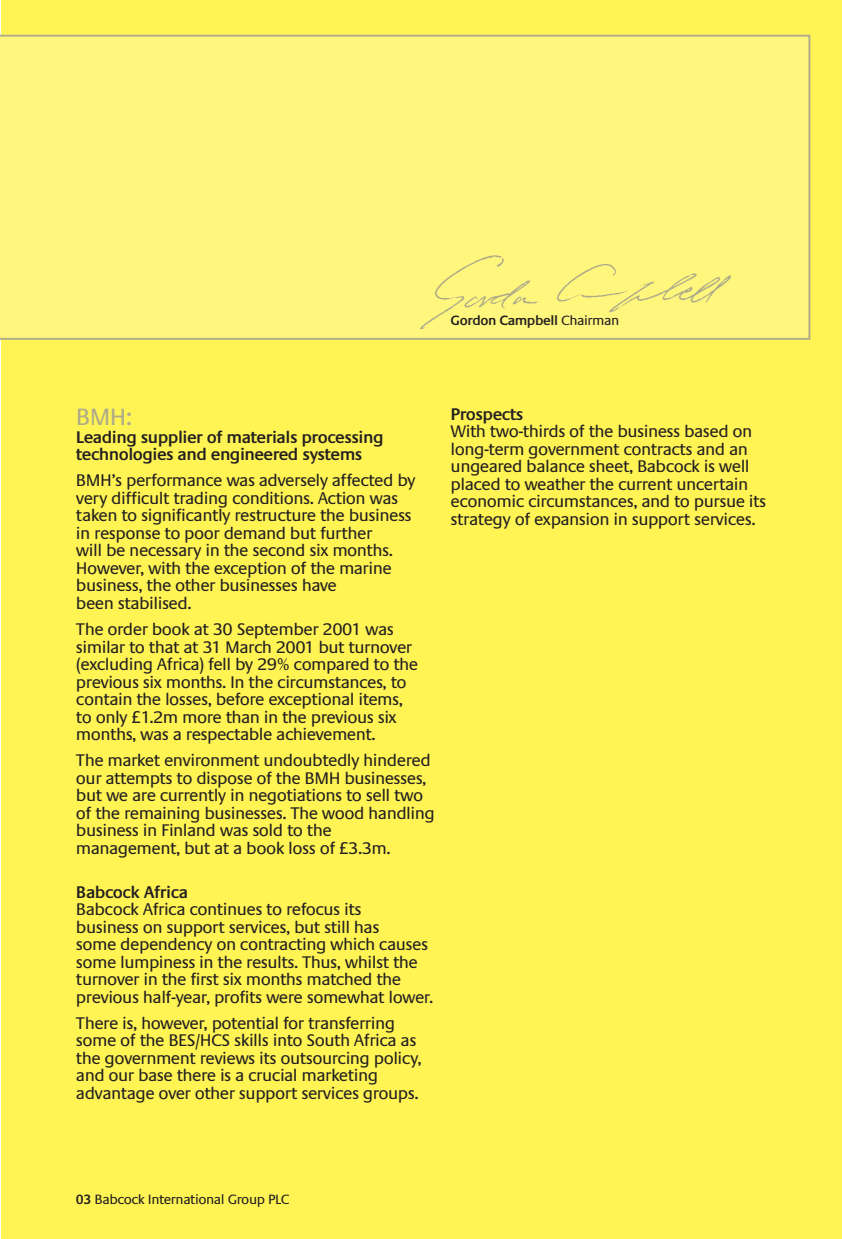
<style>
.page{position:relative;width:842px;height:1239px;background:#fff}
.page>*{position:absolute;margin:0;border:0;box-sizing:border-box;transform-origin:0 0}
.t1{font:24.5px "Praxis EF";color:#afab89}
.t2{font:17.5px/17.5px "Praxis EF";letter-spacing:-.03em;color:#231f20}
.t3{font:600 17.5px/17.5px "Praxis EF";letter-spacing:-.03em;color:#231f20}
.t4{font:14px "Praxis EF";letter-spacing:-.03em;color:#231f20}
.t5{font:600 14px "Praxis EF";letter-spacing:-.03em;color:#231f20}
.s1{font-weight:400}
.s2{font-weight:600}
</style>
<div class="page">
<div style="left:2px;top:0;width:840px;height:1239px;background:#fff454"></div>
<div style="left:0;top:35px;width:810px;height:305px;background:#fff67e"></div>
<img style="left:419px;top:254px;width:313px;height:76px">
<p class="t5" style="left:450px;top:315px;width:170px">Gordon Campbell <span class="s1">Chairman</span></p>
<h1 class="t1" style="left:76px;top:409px;width:58px">BMH:</h1>
<p class="t3" style="left:76px;top:430px;width:309px">Leading supplier of materials processing technologies and engineered systems</p>
<p class="t2" style="left:76px;top:474px;width:341px">BMH’s performance was adversely affected by very difficult trading conditions. Action was taken to significantly restructure the business in response to poor demand but further<br>will be necessary in the second six months.<br>However, with the exception of the marine business, the other businesses have<br>been stabilised.</p>
<p class="t2" style="left:76px;top:623px;width:344px">The order book at 30 September 2001 was similar to that at 31 March 2001 but turnover (excluding Africa) fell by 29% compared to the previous six months. In the circumstances, to contain the losses, before exceptional items, to only £1.2m more than in the previous six months, was a respectable achievement.</p>
<p class="t2" style="left:76px;top:754px;width:360px">The market environment undoubtedly hindered our attempts to dispose of the BMH businesses, but we are currently in negotiations to sell two of the remaining businesses. The wood handling business in Finland was sold to the management, but at a book loss of £3.3m.</p>
<p class="t3" style="left:76px;top:885px;width:114px">Babcock Africa</p>
<p class="t2" style="left:76px;top:903px;width:359px">Babcock Africa continues to refocus its<br>business on support services, but still has<br>some dependency on contracting which causes some lumpiness in the results. Thus, whilst the turnover in the first six months matched the previous half-year, profits were somewhat lower.</p>
<p class="t2" style="left:76px;top:1016px;width:347px">There is, however, potential for transferring some of the BES/HCS skills into South Africa as the government reviews its outsourcing policy, and our base there is a crucial marketing advantage over other support services groups.</p>
<p class="t3" style="left:450px;top:407px;width:74px">Prospects</p>
<p class="t2" style="left:450px;top:425px;width:317px">With two-thirds of the business based on long-term government contracts and an ungeared balance sheet, Babcock is well placed to weather the current uncertain economic circumstances, and to pursue its strategy of expansion in support services.</p>
<p class="t4" style="left:76px;top:1194px;width:215px"><span class="s2">03</span> Babcock International Group PLC</p>
</div>
